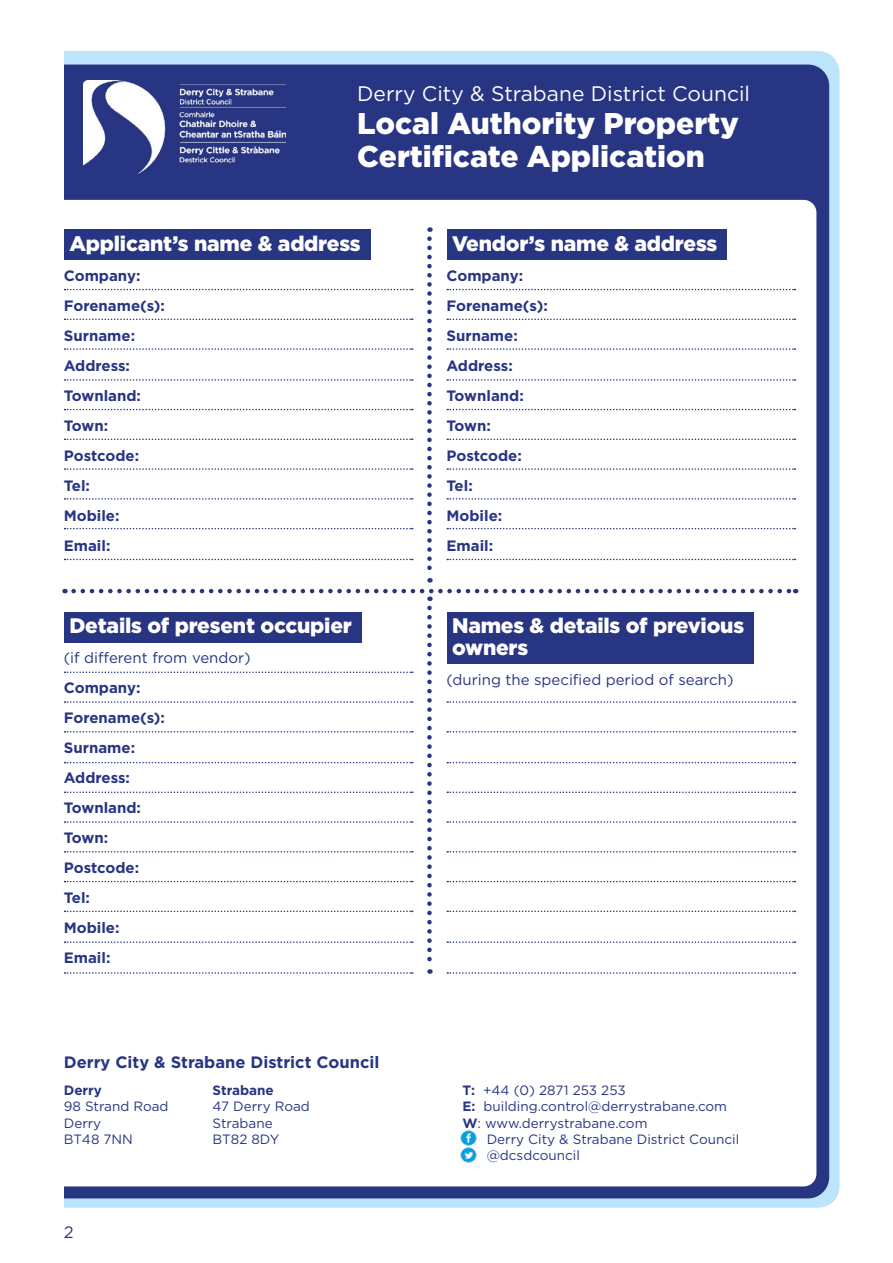
<style>
.page{position:relative;width:893px;height:1263px;background:#fff}
.page>*{position:absolute;margin:0;border:0;box-sizing:border-box;transform-origin:0 0}
.t1{font:900 30px/33px "Gotham";color:#fff}
.t2{font:900 21px/21.6px "Gotham";letter-spacing:-.01em;color:#fff}
.t3{font:21px "Gotham";color:#fff}
.t4{font:700 16.5px "Gotham";color:#283583}
.t5{font:16.5px "Gotham";color:#283583}
.t6{font:700 15px/30px "Gotham";color:#283583}
.t7{font:15px "Gotham";color:#283583}
.t8{font:13.5px/16.2px "Gotham";color:#283583}
.t9{font:700 13.5px "Gotham";color:#283583}
.s1{font-weight:700}
</style>
<div class="page">
<div style="left:20px;top:51px;width:819px;height:1157px;background:linear-gradient(to right,#bce4fa,#bbe3f9);border-radius:21px"></div>
<div style="left:10px;top:65px;width:819px;height:1133px;background:#283583;border-radius:21px"></div>
<div style="left:43px;top:200px;width:773px;height:986px;background:#fff;border-radius:13px"></div>
<img style="left:84px;top:81px;width:201px;height:92px">
<div style="left:0;top:32px;width:64px;height:1193px;background:#fff"></div>
<div style="left:65px;top:230px;width:306px;height:30px;background:#283583"></div>
<svg style="left:65px;top:289px;width:348px;height:1px"></svg>
<svg style="left:65px;top:319px;width:348px;height:1px"></svg>
<svg style="left:65px;top:348px;width:348px;height:2px"></svg>
<svg style="left:65px;top:409px;width:348px;height:1px"></svg>
<svg style="left:65px;top:379px;width:348px;height:2px"></svg>
<svg style="left:65px;top:439px;width:348px;height:1px"></svg>
<svg style="left:65px;top:468px;width:348px;height:2px"></svg>
<svg style="left:65px;top:498px;width:348px;height:2px"></svg>
<svg style="left:65px;top:528px;width:348px;height:1px"></svg>
<div style="left:447px;top:230px;width:280px;height:30px;background:#283583"></div>
<svg style="left:65px;top:559px;width:348px;height:1px"></svg>
<svg style="left:427px;top:239px;width:5px;height:344px"></svg>
<svg style="left:447px;top:289px;width:348px;height:1px"></svg>
<svg style="left:447px;top:319px;width:348px;height:1px"></svg>
<svg style="left:447px;top:348px;width:348px;height:2px"></svg>
<svg style="left:447px;top:409px;width:348px;height:1px"></svg>
<svg style="left:447px;top:379px;width:348px;height:2px"></svg>
<svg style="left:447px;top:439px;width:348px;height:1px"></svg>
<svg style="left:447px;top:468px;width:348px;height:2px"></svg>
<svg style="left:447px;top:498px;width:348px;height:2px"></svg>
<svg style="left:447px;top:528px;width:348px;height:1px"></svg>
<svg style="left:447px;top:559px;width:348px;height:1px"></svg>
<div style="left:65px;top:612px;width:297px;height:30px;background:#283583"></div>
<svg style="left:65px;top:671px;width:348px;height:2px"></svg>
<svg style="left:65px;top:701px;width:348px;height:2px"></svg>
<svg style="left:65px;top:731px;width:348px;height:1px"></svg>
<svg style="left:65px;top:791px;width:348px;height:2px"></svg>
<svg style="left:65px;top:762px;width:348px;height:1px"></svg>
<svg style="left:65px;top:821px;width:348px;height:2px"></svg>
<svg style="left:65px;top:851px;width:348px;height:1px"></svg>
<svg style="left:65px;top:881px;width:348px;height:1px"></svg>
<svg style="left:65px;top:910px;width:348px;height:2px"></svg>
<div style="left:447px;top:612px;width:306px;height:51px;background:#283583"></div>
<svg style="left:65px;top:941px;width:348px;height:2px"></svg>
<svg style="left:74px;top:589px;width:722px;height:12px"></svg>
<svg style="left:427px;top:608px;width:5px;height:366px"></svg>
<svg style="left:447px;top:701px;width:348px;height:2px"></svg>
<svg style="left:447px;top:731px;width:348px;height:1px"></svg>
<svg style="left:447px;top:791px;width:348px;height:2px"></svg>
<svg style="left:447px;top:762px;width:348px;height:1px"></svg>
<svg style="left:447px;top:821px;width:348px;height:2px"></svg>
<svg style="left:447px;top:851px;width:348px;height:1px"></svg>
<svg style="left:447px;top:881px;width:348px;height:1px"></svg>
<svg style="left:447px;top:910px;width:348px;height:2px"></svg>
<svg style="left:447px;top:941px;width:348px;height:2px"></svg>
<svg style="left:65px;top:972px;width:348px;height:2px"></svg>
<svg style="left:447px;top:972px;width:348px;height:2px"></svg>
<img style="left:460px;top:1130px;width:17px;height:33px">
<h2 class="t3" style="left:357px;top:80px;width:394px">Derry City &amp; Strabane District Council</h2>
<h1 class="t1" style="left:357px;top:107px;width:383px">Local Authority Property<br>Certificate Application</h1>
<h2 class="t2" style="left:69px;top:232px;width:293px">Applicant’s name &amp; address</h2>
<p class="t6" style="left:64px;top:260px;width:103px">Company:<br>Forename(s):<br>Surname:<br>Address:<br>Townland:<br>Town:<br>Postcode:<br>Tel:<br>Mobile:<br>Email:</p>
<h2 class="t2" style="left:69px;top:615px;width:284px">Details of present occupier</h2>
<p class="t7" style="left:64px;top:648px;width:188px">(if different from vendor)</p>
<p class="t6" style="left:64px;top:673px;width:103px">Company:<br>Forename(s):<br>Surname:<br>Address:<br>Townland:<br>Town:<br>Postcode:<br>Tel:<br>Mobile:<br>Email:</p>
<p class="t4" style="left:64px;top:1051px;width:317px">Derry City &amp; Strabane District Council</p>
<p class="t9" style="left:64px;top:1081px;width:40px">Derry</p>
<p class="t8" style="left:64px;top:1098px;width:106px">98 Strand Road<br>Derry<br>BT48 7NN</p>
<p class="t5" style="left:64px;top:1221px;width:11px">2</p>
<p class="t9" style="left:213px;top:1081px;width:63px">Strabane</p>
<p class="t8" style="left:213px;top:1098px;width:99px">47 Derry Road<br>Strabane<br>BT82 8DY</p>
<h2 class="t2" style="left:452px;top:232px;width:267px">Vendor’s name &amp; address</h2>
<p class="t6" style="left:446px;top:260px;width:103px">Company:<br>Forename(s):<br>Surname:<br>Address:<br>Townland:<br>Town:<br>Postcode:<br>Tel:<br>Mobile:<br>Email:</p>
<h2 class="t2" style="left:452px;top:615px;width:294px">Names &amp; details of previous owners</h2>
<p class="t7" style="left:446px;top:670px;width:289px">(during the specified period of search)</p>
<p class="t8" style="left:462px;top:1082px;width:266px"><span class="s1">T:</span> +44 (0) 2871 253 253<br><span class="s1">E:</span> building.control@derrystrabane.com<br><span class="s1">W</span>: www.derrystrabane.com</p>
<p class="t8" style="left:487px;top:1130px;width:254px">Derry City &amp; Strabane District Council @dcsdcouncil</p>
</div>
